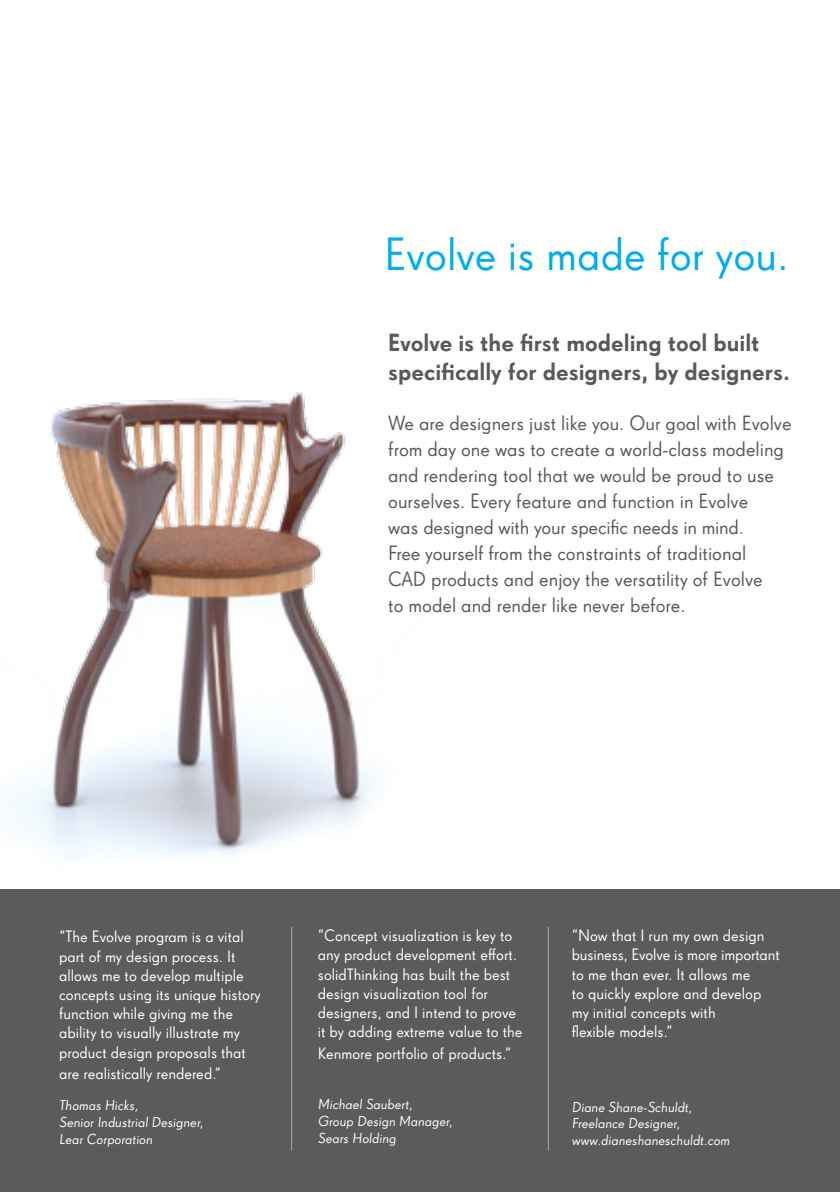
<style>
.page{position:relative;width:840px;height:1192px;background:#fff}
.page>*{position:absolute;margin:0;border:0;box-sizing:border-box;transform-origin:0 0}
.t1{font:45.2px "Super Grotesk Pro";color:#00aeef}
.t2{font:500 24px/28.8px "Super Grotesk Pro";color:#58595b}
.t3{font:20px/26px "Super Grotesk Pro";color:#58595b}
.t4{font:16px/19.2px "Super Grotesk Pro";color:#fff}
.t5{font:14px/16.8px "Super Grotesk Pro";color:#fff}
</style>
<div class="page">
<img style="left:14px;top:392px;width:364px;height:465px">
<div style="left:0;top:889px;width:839px;height:303px;background:#5d5b59"></div>
<hr style="left:291px;top:927px;width:1px;height:223px;background:#a7a9ac">
<hr style="left:547px;top:927px;width:1px;height:223px;background:#a7a9ac">
<h1 class="t1" style="left:384px;top:228px;width:406px">Evolve is made for you.</h1>
<h2 class="t2" style="left:388px;top:328px;width:403px">Evolve is the first modeling tool built specifically for designers, by designers.</h2>
<p class="t3" style="left:388px;top:410px;width:405px">We are designers just like you. Our goal with Evolve from day one was to create a world-class modeling and rendering tool that we would be proud to use ourselves. Every feature and function in Evolve<br>was designed with your specific needs in mind.<br>Free yourself from the constraints of traditional<br>CAD products and enjoy the versatility of Evolve<br>to model and render like never before.</p>
<p class="t4" style="left:59px;top:927px;width:203px">“The Evolve program is a vital part of my design process. It allows me to develop multiple concepts using its unique history function while giving me the ability to visually illustrate my product design proposals that</p>
<p class="t4" style="left:59px;top:1064px;width:163px">are realistically rendered.”</p>
<p class="t5" style="left:59px;top:1097px;width:147px">Thomas Hicks,<br>Senior Industrial Designer,<br>Lear Corporation</p>
<p class="t4" style="left:317px;top:926px;width:206px">“Concept visualization is key to any product development effort. solidThinking has built the best design visualization tool for designers, and I intend to prove it by adding extreme value to the</p>
<p class="t4" style="left:317px;top:1044px;width:195px">Kenmore portfolio of products.”</p>
<p class="t5" style="left:317px;top:1096px;width:138px">Michael Saubert,<br>Group Design Manager,<br>Sears Holding</p>
<p class="t4" style="left:571px;top:926px;width:209px">“Now that I run my own design business, Evolve is more important to me than ever. It allows me<br>to quickly explore and develop my initial concepts with<br>flexible models.”</p>
<p class="t5" style="left:571px;top:1098px;width:161px">Diane Shane-Schuldt,<br>Freelance Designer, www.dianeshaneschuldt.com</p>
</div>
